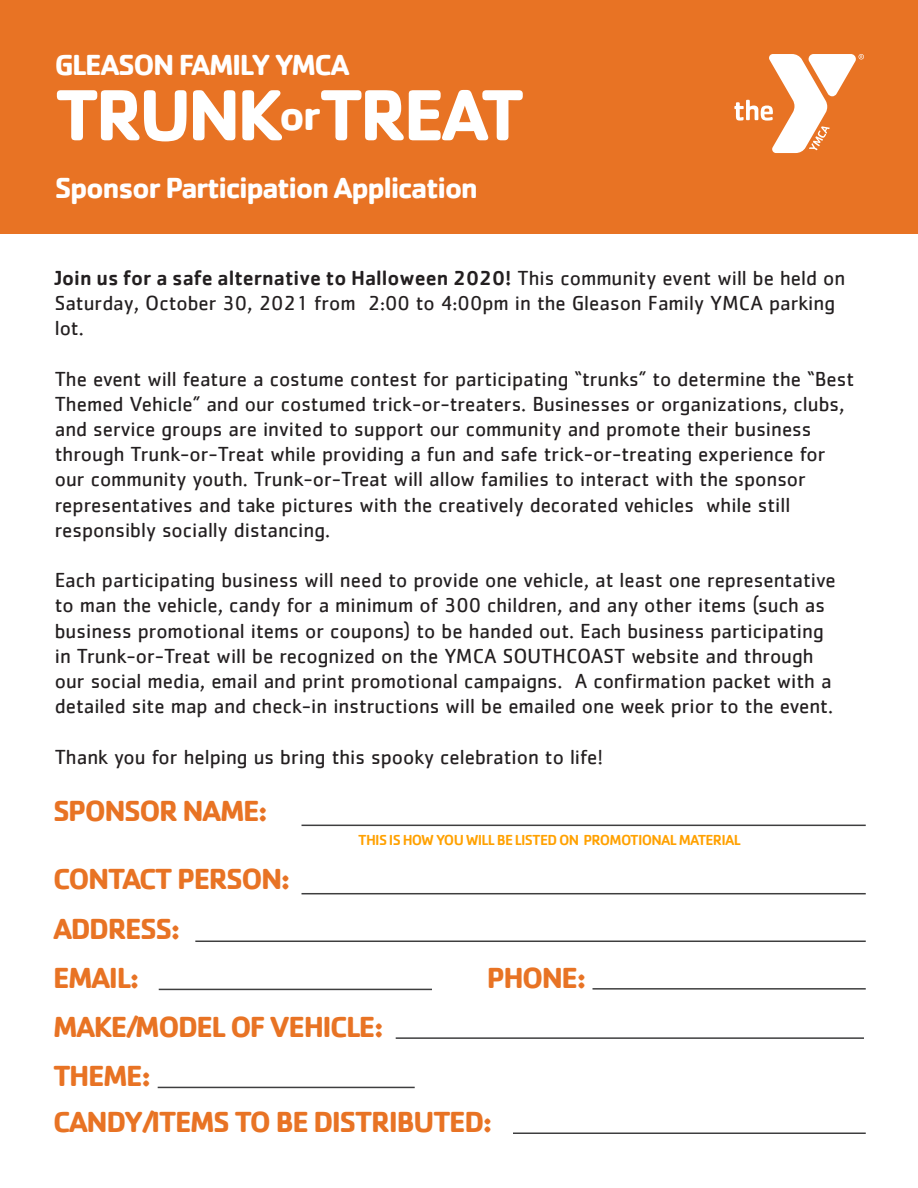
<style>
.page{position:relative;width:918px;height:1188px;background:#fff}
.page>*{position:absolute;margin:0;border:0;box-sizing:border-box;transform-origin:0 0}
.t1{font:700 75px "Cachet";letter-spacing:-.05em;color:#fff}
.t2{font:700 30px "Cachet";letter-spacing:-.05em;color:#e87324}
.t3{font:700 30px "Cachet";letter-spacing:-.05em;color:#fff}
.t4{font:21px/25.2px "Cachet";color:#231f20}
.t5{font:500 15px "Cachet";letter-spacing:-.05em;color:#ffa100}
.s1{font-size:43.65px}
.s2{font-weight:500}
</style>
<div class="page">
<div style="left:0;top:0;width:918px;height:233px;background:#e87324"></div>
<svg style="left:734px;top:54px;width:130px;height:99px"></svg>
<hr style="left:396px;top:1037px;width:468px;height:2px;background:#3e3e3f">
<hr style="left:158px;top:1087px;width:257px;height:1px;background:#3e3e3f">
<hr style="left:513px;top:1132px;width:353px;height:2px;background:#3e3e3f">
<hr style="left:593px;top:988px;width:273px;height:2px;background:#3e3e3f">
<hr style="left:159px;top:989px;width:273px;height:1px;background:#3e3e3f">
<hr style="left:195px;top:941px;width:671px;height:1px;background:#3e3e3f">
<hr style="left:302px;top:893px;width:564px;height:1px;background:#3e3e3f">
<hr style="left:302px;top:825px;width:564px;height:1px;background:#3e3e3f">
<p class="t3" style="left:55px;top:45px;width:296px">GLEASON FAMILY YMCA</p>
<p class="t1" style="left:55px;top:67px;width:472px">TRUNK<span class="s1">or</span>TREAT</p>
<p class="t3" style="left:55px;top:168px;width:425px">Sponsor Participation Application</p>
<p class="t4" style="left:55px;top:265px;width:792px"><span class="s2">Join us for a safe alternative to Halloween 2020!</span> This community event will be held on<br>Saturday, October 30, 2021 from 2:00 to 4:00pm in the Gleason Family YMCA parking lot.</p>
<p class="t4" style="left:55px;top:366px;width:801px">The event will feature a costume contest for participating “trunks” to determine the “Best Themed Vehicle” and our costumed trick-or-treaters. Businesses or organizations, clubs, and service groups are invited to support our community and promote their business through Trunk-or-Treat while providing a fun and safe trick-or-treating experience for our community youth. Trunk-or-Treat will allow families to interact with the sponsor representatives and take pictures with the creatively decorated vehicles while still responsibly socially distancing.</p>
<p class="t4" style="left:55px;top:567px;width:782px">Each participating business will need to provide one vehicle, at least one representative to man the vehicle, candy for a minimum of 300 children, and any other items (such as business promotional items or coupons) to be handed out. Each business participating in Trunk-or-Treat will be recognized on the YMCA SOUTHCOAST website and through our social media, email and print promotional campaigns. A confirmation packet with a detailed site map and check-in instructions will be emailed one week prior to the event.</p>
<p class="t4" style="left:55px;top:744px;width:550px">Thank you for helping us bring this spooky celebration to life!</p>
<p class="t2" style="left:53px;top:791px;width:216px">SPONSOR NAME:</p>
<p class="t5" style="left:358px;top:831px;width:384px">THIS IS HOW YOU WILL BE LISTED ON PROMOTIONAL MATERIAL</p>
<p class="t2" style="left:53px;top:860px;width:239px">CONTACT PERSON:</p>
<p class="t2" style="left:53px;top:909px;width:129px">ADDRESS:</p>
<p class="t2" style="left:53px;top:958px;width:88px">EMAIL:</p>
<p class="t2" style="left:487px;top:958px;width:101px">PHONE:</p>
<p class="t2" style="left:53px;top:1008px;width:332px">MAKE/MODEL OF VEHICLE:</p>
<p class="t2" style="left:53px;top:1057px;width:99px">THEME:</p>
<p class="t2" style="left:53px;top:1103px;width:441px">CANDY/ITEMS TO BE DISTRIBUTED:</p>
</div>
